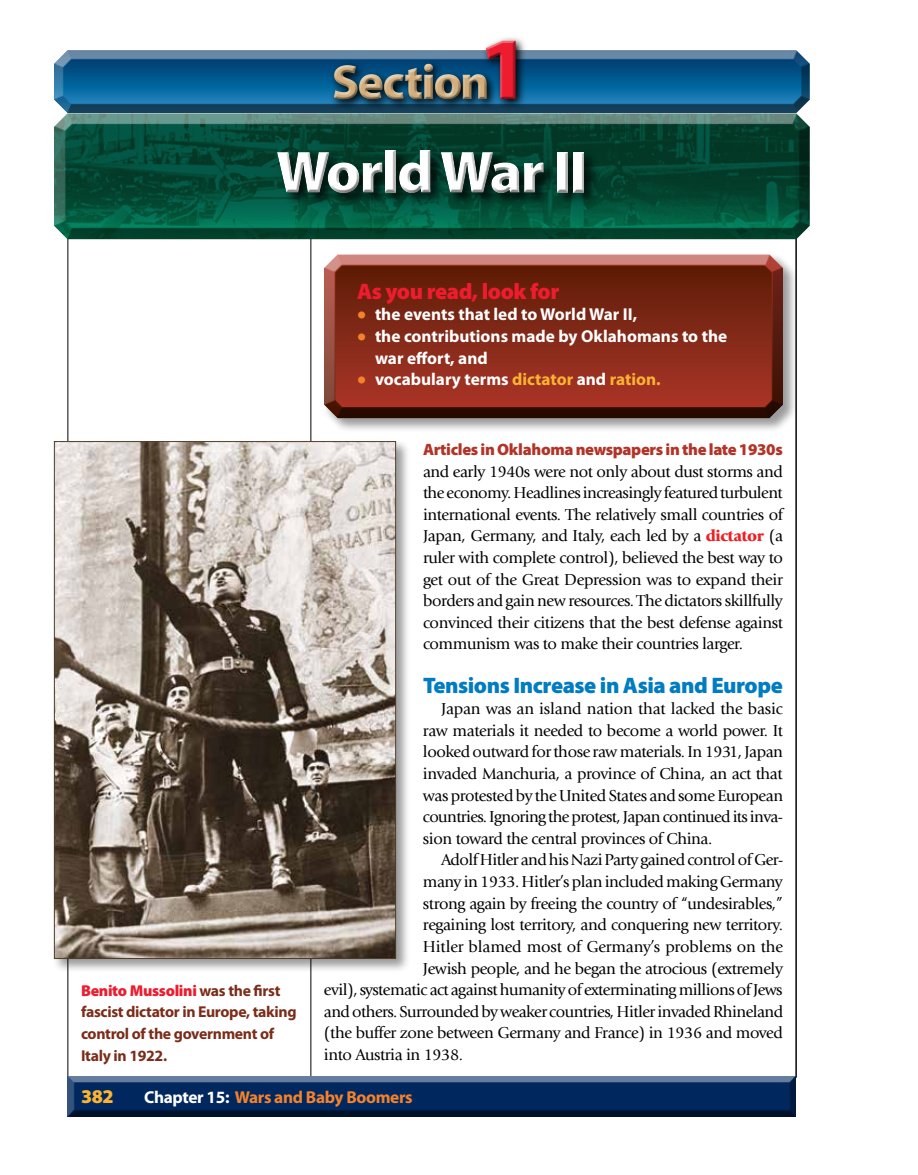
<style>
.page{position:relative;width:918px;height:1175px;background:#fff}
.page>*{position:absolute;margin:0;border:0;box-sizing:border-box;transform-origin:0 0}
.t1{font:900 60px "Myriad Pro";letter-spacing:-.03em;color:#fff}
.t2{font:900 49.5px "Myriad Pro";letter-spacing:-.04em;color:#d3af7e}
.t3{font:900 22.5px "Myriad Pro";letter-spacing:-.02em;color:#007cc3}
.t4{font:900 22.5px "Myriad Pro";letter-spacing:-.02em;color:#ed1c2e}
.t5{font:900 19.5px "Myriad Pro";color:#fcb333}
.t6{font:700 17.25px/21.6px "Myriad Pro";color:#fff}
.t7{font:700 17.25px "Myriad Pro";letter-spacing:-.02em;color:#f5822b}
.t8{font:16.5px/21.6px "Giovanni";letter-spacing:-.025em;color:#000;text-align:justify}
.t9{font:900 16.5px "Myriad Pro";letter-spacing:-.02em;color:#b23428}
.t10{font:700 15.75px/21.6px "Myriad Pro";letter-spacing:-.02em;color:#7b2d19}
.s1{font-size:90px;color:#ed1c2e}
.s2{font-weight:900;color:#ed1c2e}
.s3{font-size:27px;color:#f5822b}
.s4{color:#fcb333}
.s5{font-weight:900;color:#ed1f24}
.s6{color:#fff}
</style>
<div class="page">
<div style="left:66px;top:1074px;width:732px;height:43px;background:#000;opacity:.75"></div>
<div style="left:322px;top:252px;width:475px;height:181px;background:#000;opacity:.4"></div>
<div style="left:322px;top:253px;width:462px;height:153px;background:#fff;opacity:.75"></div>
<div style="left:322px;top:266px;width:462px;height:154px;background:#000;opacity:.75"></div>
<div style="left:53px;top:49px;width:759px;height:51px;background:#fff;opacity:.75"></div>
<div style="left:53px;top:62px;width:759px;height:53px;background:#000;opacity:.75"></div>
<svg style="left:329px;top:39px;width:198px;height:72px;background:#1c4b68"></svg>
<div style="left:330px;top:39px;width:189px;height:64px;background:#000;opacity:.75"></div>
<div style="left:53px;top:112px;width:759px;height:114px;background:#fff;opacity:.75"></div>
<div style="left:53px;top:125px;width:759px;height:116px;background:#000;opacity:.75"></div>
<div style="left:276px;top:148px;width:323px;height:60px;background:#000;opacity:.75"></div>
<div style="left:273px;top:146px;width:315px;height:47px;background:#fff;opacity:.75"></div>
<div style="left:273px;top:148px;width:315px;height:49px;background:#000;opacity:.75"></div>
<div style="left:52px;top:439px;width:359px;height:534px;background:#000;opacity:.4"></div>
<img style="left:56px;top:443px;width:338px;height:513px">
<h2 class="t2" style="left:332px;top:49px;width:200px">Section<span class="s1">1</span></h2>
<h1 class="t1" style="left:276px;top:132px;width:313px">World War II</h1>
<p class="t10" style="left:81px;top:979px;width:217px"><span class="s2">Benito Mussolini</span> was the first fascist dictator in Europe, taking control of the government of<br>Italy in 1922.</p>
<h3 class="t4" style="left:357px;top:276px;width:204px">As you read, look for</h3>
<p class="t6" style="left:357px;top:303px;width:282px"><span class="s3">•</span> the events that led to World War II,</p>
<p class="t6" style="left:375px;top:325px;width:354px;text-indent:-18px"><span class="s3">•</span> the contributions made by Oklahomans to the war effort, and</p>
<p class="t6" style="left:357px;top:368px;width:305px"><span class="s3">•</span> vocabulary terms <span class="s4">dictator</span> and <span class="s4">ration.</span></p>
<p class="t9" style="left:423px;top:438px;width:361px">Articles in Oklahoma newspapers in the late 1930s</p>
<p class="t8" style="left:423px;top:460px;width:362px">and early 1940s were not only about dust storms and the economy. Headlines increasingly featured turbulent international events. The relatively small countries of Japan, Germany, and Italy, each led by a <span class="s5">dictator</span> (a ruler with complete control), believed the best way to get out of the Great Depression was to expand their borders and gain new resources. The dictators skillfully convinced their citizens that the best defense against communism was to make their countries larger.</p>
<h3 class="t3" style="left:423px;top:670px;width:361px">Tensions Increase in Asia and Europe</h3>
<p class="t8" style="left:423px;top:698px;width:362px;text-indent:18px">Japan was an island nation that lacked the basic raw materials it needed to become a world power. It looked outward for those raw materials. In 1931, Japan invaded Manchuria, a province of China, an act that was protested by the United States and some European countries. Ignoring the protest, Japan continued its inva&shy;sion toward the central provinces of China.</p>
<p class="t8" style="left:441px;top:849px;width:344px">Adolf Hitler and his Nazi Party gained control of Ger-</p>
<p class="t8" style="left:423px;top:871px;width:361px">many in 1933. Hitler’s plan included making Germany</p>
<p class="t8" style="left:423px;top:892px;width:361px">strong again by freeing the country of “undesirables,”</p>
<p class="t8" style="left:423px;top:914px;width:361px">regaining lost territory, and conquering new territory.</p>
<p class="t8" style="left:423px;top:935px;width:362px">Hitler blamed most of Germany’s problems on the</p>
<p class="t8" style="left:423px;top:957px;width:361px">Jewish people, and he began the atrocious (extremely</p>
<p class="t8" style="left:324px;top:979px;width:460px">evil), systematic act against humanity of exterminating millions of Jews</p>
<p class="t8" style="left:324px;top:1000px;width:461px">and others. Surrounded by weaker countries, Hitler invaded Rhineland</p>
<p class="t8" style="left:324px;top:1022px;width:460px">(the buffer zone between Germany and France) in 1936 and moved</p>
<p class="t8" style="left:324px;top:1043px;width:141px">into Austria in 1938.</p>
<p class="t5" style="left:81px;top:1083px;width:34px">382</p>
<p class="t7" style="left:144px;top:1085px;width:270px"><span class="s6">Chapter 15:</span> Wars and Baby Boomers</p>
</div>
